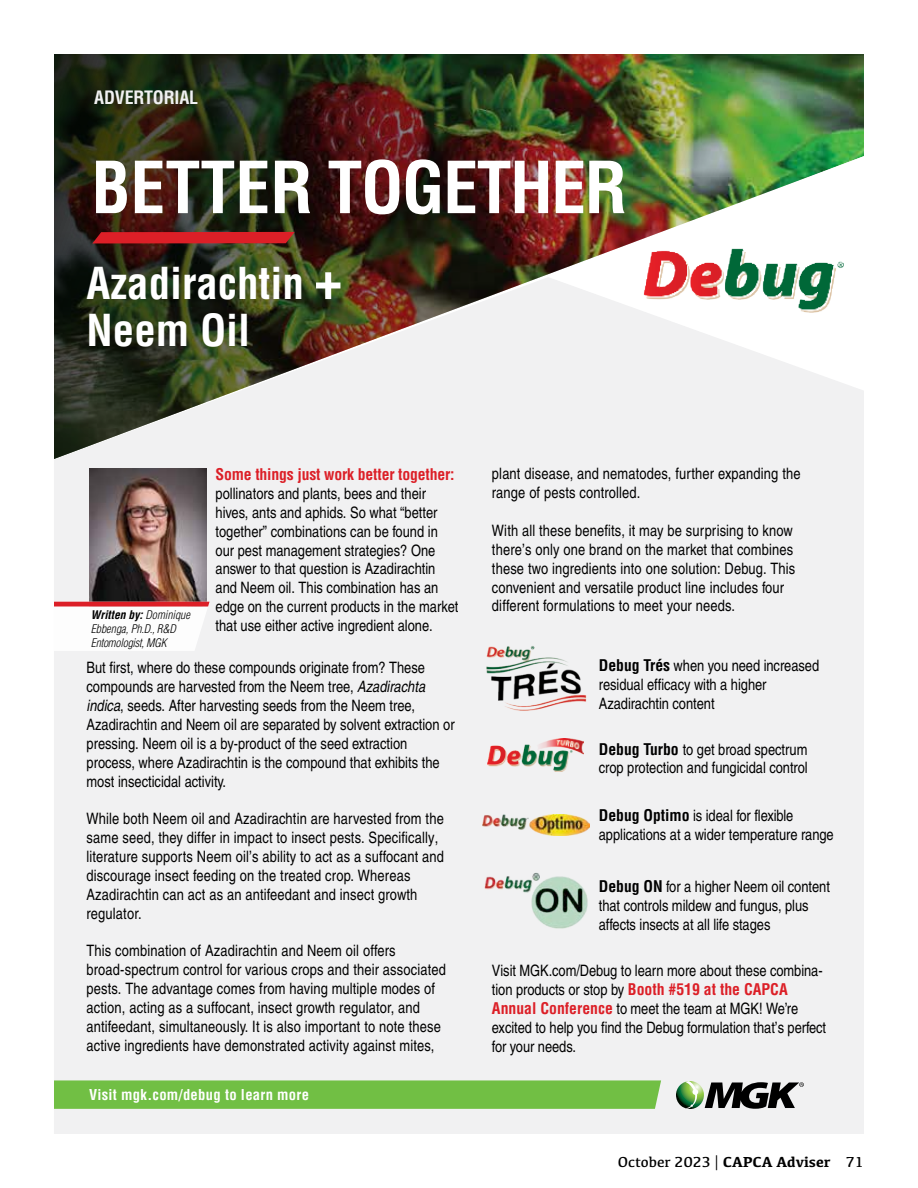
<style>
.page{position:relative;width:918px;height:1188px;background:#fff}
.page>*{position:absolute;margin:0;border:0;box-sizing:border-box;transform-origin:0 0}
.t1{font:700 condensed 42.9px/46.7px "Helvetica LT Std";color:#fff}
.t2{font:700 condensed 18px "Helvetica LT Std";letter-spacing:-.01em;color:#f1f1f2}
.t3{font:condensed 15.75px/18.9px "Helvetica LT Std";color:#000}
.t4{font:700 condensed 15.75px "Helvetica LT Std";letter-spacing:-.01em;color:#dc1f27}
.t5{font:15px "Kefa";color:#000}
.t6{font:700 condensed 14.7px "Helvetica LT Std";letter-spacing:.02em;color:#fff}
.t7{font:italic 300 condensed 11.7px/14px "Helvetica LT Std";letter-spacing:-.02em;color:#000}
.s1{font-size:54.45px}
.s2{font-style:italic}
.s3{font-weight:700}
.s4{font-weight:700;color:#dc1f27}
</style>
<div class="page">
<div style="left:54px;top:484px;width:810px;height:650px;background:#f1f1f2"></div>
<svg style="left:54px;top:1080px;width:607px;height:29px;background:#74c048"></svg>
<svg style="left:676px;top:1081px;width:128px;height:28px"></svg>
<img style="left:54px;top:54px;width:810px;height:430px">
<svg style="left:96px;top:161px;width:31px;height:52px"></svg>
<svg style="left:135px;top:161px;width:99px;height:52px"></svg>
<svg style="left:240px;top:161px;width:27px;height:52px"></svg>
<svg style="left:275px;top:161px;width:35px;height:52px"></svg>
<svg style="left:329px;top:159px;width:70px;height:55px"></svg>
<svg style="left:406px;top:159px;width:34px;height:55px"></svg>
<svg style="left:448px;top:161px;width:100px;height:52px"></svg>
<svg style="left:556px;top:161px;width:27px;height:52px"></svg>
<svg style="left:589px;top:161px;width:35px;height:52px"></svg>
<svg style="left:92px;top:232px;width:203px;height:11px;background:#d31f26"></svg>
<img style="left:483px;top:814px;width:107px;height:21px">
<img style="left:488px;top:739px;width:96px;height:33px">
<img style="left:483px;top:860px;width:107px;height:78px">
<img style="left:89px;top:469px;width:118px;height:133px">
<img style="left:474px;top:641px;width:120px;height:78px">
<svg style="left:54px;top:602px;width:156px;height:49px"></svg>
<p class="t2" style="left:94px;top:86px;width:105px">ADVERTORIAL</p>
<h1 class="t1" style="left:87px;top:260px;width:257px">Azadirachtin <span class="s1">+<br></span>Neem Oil</h1>
<p class="t4" style="left:216px;top:465px;width:241px">Some things just work better together:</p>
<p class="t3" style="left:216px;top:484px;width:244px">pollinators and plants, bees and their hives, ants and aphids. So what “better together” combinations can be found in our pest management strategies? One answer to that question is Azadirachtin and Neem oil. This combination has an edge on the current products in the market that use either active ingredient alone.</p>
<p class="t3" style="left:87px;top:658px;width:370px">But first, where do these compounds originate from? These compounds are harvested from the Neem tree, <span class="s2">Azadirachta indica</span>, seeds. After harvesting seeds from the Neem tree, Azadirachtin and Neem oil are separated by solvent extraction or pressing. Neem oil is a by-product of the seed extraction process, where Azadirachtin is the compound that exhibits the most insecticidal activity.</p>
<p class="t3" style="left:87px;top:809px;width:359px">While both Neem oil and Azadirachtin are harvested from the same seed, they differ in impact to insect pests. Specifically, literature supports Neem oil’s ability to act as a suffocant and discourage insect feeding on the treated crop. Whereas Azadirachtin can act as an antifeedant and insect growth regulator.</p>
<p class="t3" style="left:87px;top:941px;width:361px">This combination of Azadirachtin and Neem oil offers broad-spectrum control for various crops and their associated pests. The advantage comes from having multiple modes of action, acting as a suffocant, insect growth regulator, and antifeedant, simultaneously. It is also important to note these active ingredients have demonstrated activity against mites,</p>
<p class="t6" style="left:89px;top:1086px;width:222px">Visit mgk.com/debug to learn more</p>
<p class="t7" style="left:91px;top:608px;width:101px"><span class="s3">Written by:</span> Dominique<br>Ebbenga, Ph.D., R&amp;D<br>Entomologist, MGK</p>
<p class="t3" style="left:492px;top:464px;width:310px">plant disease, and nematodes, further expanding the range of pests controlled.</p>
<p class="t3" style="left:492px;top:521px;width:305px">With all these benefits, it may be surprising to know there’s only one brand on the market that combines these two ingredients into one solution: Debug. This convenient and versatile product line includes four different formulations to meet your needs.</p>
<p class="t3" style="left:599px;top:656px;width:222px"><span class="s3">Debug Trés</span> when you need increased residual efficacy with a higher<br>Azadirachtin content</p>
<p class="t3" style="left:599px;top:739px;width:210px"><span class="s3">Debug Turbo</span> to get broad spectrum crop protection and fungicidal control</p>
<p class="t3" style="left:599px;top:806px;width:237px"><span class="s3">Debug Optimo</span> is ideal for flexible applications at a wider temperature range</p>
<p class="t3" style="left:599px;top:877px;width:233px"><span class="s3">Debug ON</span> for a higher Neem oil content that controls mildew and fungus, plus affects insects at all life stages</p>
<p class="t3" style="left:492px;top:961px;width:336px">Visit MGK.com/Debug to learn more about these combina&shy;tion products or stop by <span class="s4">Booth #519 at the CAPCA Annual Conference</span> to meet the team at MGK! We’re excited to help you find the Debug formulation that’s perfect for your needs.</p>
<p class="t5" style="left:618px;top:1152px;width:248px">October 2023 | <span class="s3">CAPCA Adviser</span> 71</p>
</div>
